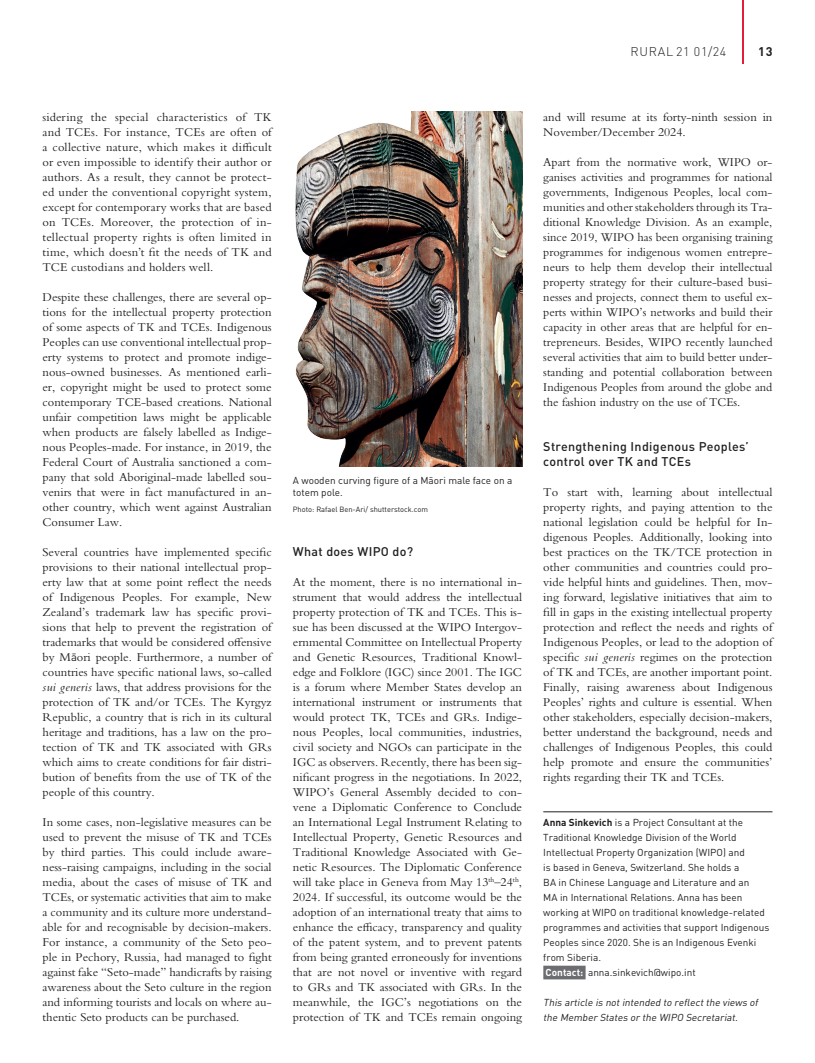
<style>
.page{position:relative;width:815px;height:1063px;background:#fff}
.page>*{position:absolute;margin:0;border:0;box-sizing:border-box;transform-origin:0 0}
.Fliesstext{font:12.5px/15px "Bembo Std";color:#231f20;text-align:justify}
.Fliesstext_Zwischenueberschrift{font:500 12.5px/15px "DIN Pro";letter-spacing:.025em;color:#231f20}
.t1{font:300 12.5px "DIN Pro";letter-spacing:.06em;color:#231f20}
.t2{font:700 12.5px "DIN Pro";color:#231f20}
.Autorenzeile{font:10px/15px "DIN Pro";color:#231f20}
.Autorenzeile_Nachtext{font:italic 10px/15px "DIN Pro";color:#231f20}
.Bildunterschrift{font:10px/12px "DIN Pro";color:#231f20}
.Bildunterschrift-2{font:7.5px "DIN Pro";color:#231f20}
.s1{font-family:"DIN Pro";font-size:11.25px}
.s2{font-style:italic}
.s3{font-weight:700}
.s4{font-weight:700;color:#fff}
</style>
<div class="page">
<hr style="left:742px;top:0;width:2px;height:64px;background:#e41c3b">
<hr style="left:543px;top:812px;width:229px;height:1px;background:#231f20">
<div style="left:543px;top:966px;width:43px;height:13px;background:#6c6d70"></div>
<img style="left:295px;top:112px;width:227px;height:355px">
<p class="t1" style="left:630px;top:43px;width:97px">RURAL 21 01/24</p>
<p class="t2" style="left:758px;top:43px;width:16px">13</p>
<p class="Fliesstext" style="left:43px;top:110px;width:231px">sidering the special characteristics of TK and TCEs. For instance, TCEs are often of a collective nature, which makes it difficult or even impossible to identify their author or authors. As a result, they cannot be protect&shy;ed under the conventional copyright system, except for contemporary works that are based on TCEs. Moreover, the protection of in&shy;tellectual property rights is often limited in time, which doesn’t fit the needs of TK and TCE custodians and holders well.</p>
<p class="Fliesstext" style="left:43px;top:290px;width:231px">Despite these challenges, there are several op&shy;tions for the intellectual property protection of some aspects of TK and TCEs. Indigenous Peoples can use conventional intellectual prop&shy;erty systems to protect and promote indige&shy;nous-owned businesses. As mentioned earli&shy;er, copyright might be used to protect some contemporary TCE-based creations. National unfair competition laws might be applicable when products are falsely labelled as Indige&shy;nous Peoples-made. For instance, in 2019, the Federal Court of Australia sanctioned a com&shy;pany that sold Aboriginal-made labelled sou&shy;venirs that were in fact manufactured in an&shy;other country, which went against Australian Consumer Law.</p>
<p class="Fliesstext" style="left:43px;top:545px;width:231px">Several countries have implemented specific provisions to their national intellectual prop&shy;erty law that at some point reflect the needs of Indigenous Peoples. For example, New Zealand’s trademark law has specific provi&shy;sions that help to prevent the registration of trademarks that would be considered offensive by M<span class="s1">ā</span>ori people. Furthermore, a number of countries have specific national laws, so-called <span class="s2">sui generis</span> laws, that address provisions for the protection of TK and/or TCEs. The Kyrgyz Republic, a country that is rich in its cultural heritage and traditions, has a law on the pro&shy;tection of TK and TK associated with GRs which aims to create conditions for fair distri&shy;bution of benefits from the use of TK of the people of this country.</p>
<p class="Fliesstext" style="left:43px;top:815px;width:231px">In some cases, non-legislative measures can be used to prevent the misuse of TK and TCEs by third parties. This could include aware&shy;ness-raising campaigns, including in the social media, about the cases of misuse of TK and TCEs, or systematic activities that aim to make a community and its culture more understand&shy;able for and recognisable by decision-makers.<br>For instance, a community of the Seto peo&shy;ple in Pechory, Russia, had managed to fight against fake “Seto-made” handicrafts by raising awareness about the Seto culture in the region and informing tourists and locals on where au&shy;thentic Seto products can be purchased.</p>
<p class="Bildunterschrift" style="left:293px;top:474px;width:221px">A wooden curving figure of a Māori male face on a totem pole.</p>
<p class="Bildunterschrift-2" style="left:293px;top:505px;width:137px">Photo: Rafael Ben-Ari/ shutterstock.com</p>
<p class="Fliesstext_Zwischenueberschrift" style="left:293px;top:544px;width:122px">What does WIPO do?</p>
<p class="Fliesstext" style="left:293px;top:575px;width:231px">At the moment, there is no international in&shy;strument that would address the intellectual property protection of TK and TCEs. This is&shy;sue has been discussed at the WIPO Intergov&shy;ernmental Committee on Intellectual Property and Genetic Resources, Traditional Knowl&shy;edge and Folklore (IGC) since 2001. The IGC is a forum where Member States develop an international instrument or instruments that would protect TK, TCEs and GRs. Indige&shy;nous Peoples, local communities, industries, civil society and NGOs can participate in the IGC as observers. Recently, there has been sig&shy;nificant progress in the negotiations. In 2022, WIPO’s General Assembly decided to con&shy;vene a Diplomatic Conference to Conclude an International Legal Instrument Relating to Intellectual Property, Genetic Resources and Traditional Knowledge Associated with Ge&shy;netic Resources. The Diplomatic Conference will take place in Geneva from May 13<sup>th</sup>–24<sup>th</sup>, 2024. If successful, its outcome would be the adoption of an international treaty that aims to enhance the efficacy, transparency and quality of the patent system, and to prevent patents from being granted erroneously for inventions that are not novel or inventive with regard to GRs and TK associated with GRs. In the meanwhile, the IGC’s negotiations on the protection of TK and TCEs remain ongoing</p>
<p class="Fliesstext" style="left:543px;top:110px;width:231px">and will resume at its forty-ninth session in<br>November/December 2024.</p>
<p class="Fliesstext" style="left:543px;top:155px;width:231px">Apart from the normative work, WIPO or&shy;ganises activities and programmes for national governments, Indigenous Peoples, local com&shy;munities and other stakeholders through its Tra&shy;ditional Knowledge Division. As an example, since 2019, WIPO has been organising training programmes for indigenous women entrepre&shy;neurs to help them develop their intellectual property strategy for their culture-based busi&shy;nesses and projects, connect them to useful ex&shy;perts within WIPO’s networks and build their capacity in other areas that are helpful for en&shy;trepreneurs. Besides, WIPO recently launched several activities that aim to build better under&shy;standing and potential collaboration between Indigenous Peoples from around the globe and the fashion industry on the use of TCEs.</p>
<p class="Fliesstext_Zwischenueberschrift" style="left:543px;top:439px;width:207px">Strengthening Indigenous Peoples’ control over TK and TCEs</p>
<p class="Fliesstext" style="left:543px;top:485px;width:231px">To start with, learning about intellectual property rights, and paying attention to the national legislation could be helpful for In&shy;digenous Peoples. Additionally, looking into best practices on the TK/TCE protection in other communities and countries could pro&shy;vide helpful hints and guidelines. Then, mov&shy;ing forward, legislative initiatives that aim to fill in gaps in the existing intellectual property protection and reflect the needs and rights of Indigenous Peoples, or lead to the adoption of specific <span class="s2">sui generis</span> regimes on the protection of TK and TCEs, are another important point.<br>Finally, raising awareness about Indigenous Peoples’ rights and culture is essential. When other stakeholders, especially decision-makers, better understand the background, needs and challenges of Indigenous Peoples, this could help promote and ensure the communities’ rights regarding their TK and TCEs.</p>
<p class="Autorenzeile" style="left:543px;top:815px;width:228px"><span class="s3">Anna Sinkevich</span> is a Project Consultant at the Traditional Knowledge Division of the World Intellectual Property Organization (WIPO) and<br>is based in Geneva, Switzerland. She holds a<br>BA in Chinese Language and Literature and an<br>MA in International Relations. Anna has been working at WIPO on traditional knowledge-related programmes and activities that support Indigenous Peoples since 2020. She is an Indigenous Evenki from Siberia.<br><span class="s4">Contact:</span> anna.sinkevich@wipo.int</p>
<p class="Autorenzeile_Nachtext" style="left:543px;top:995px;width:219px">This article is notintended to reflectthe views of the Member States or the WIPO Secretariat.</p>
</div>
